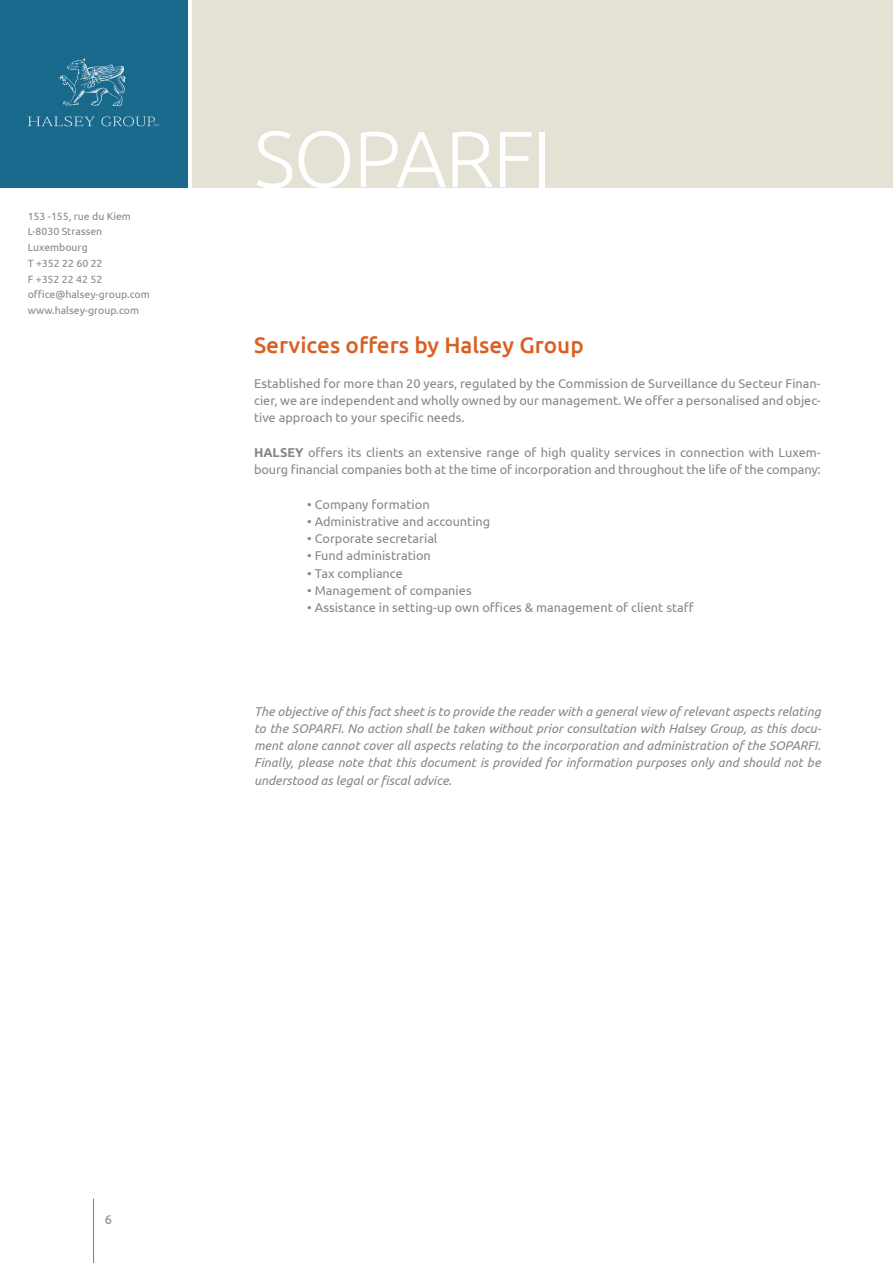
<style>
.page{position:relative;width:893px;height:1263px;background:#fff}
.page>*{position:absolute;margin:0;border:0;box-sizing:border-box;transform-origin:0 0}
.t1{font:300 79.5px "Ubuntu";letter-spacing:-.02em;color:#fff}
.t2{font:500 22.5px "Ubuntu";color:#da6022}
.t3{font:12.75px/17.2px "Ubuntu";color:#878787;text-align:justify}
.t4{font:italic 12.75px/17.2px "Ubuntu";color:#878787;text-align:justify}
.t5{font:10.5px/15.8px "Ubuntu";color:#878787}
.s1{font-weight:700}
</style>
<div class="page">
<div style="left:192px;top:0;width:701px;height:187px;background:#e4e2d4"></div>
<div style="left:0;top:0;width:187px;height:187px;background:#19698d"></div>
<svg style="left:28px;top:116px;width:67px;height:10px"></svg>
<svg style="left:101px;top:116px;width:59px;height:10px"></svg>
<svg style="left:60px;top:58px;width:66px;height:48px"></svg>
<hr style="left:93px;top:1199px;width:1px;height:64px;background:#da6022">
<p class="t5" style="left:28px;top:208px;width:124px">153 -155, rue du Kiem<br>L-8030 Strassen<br>Luxembourg<br>T +352 22 60 22<br>F +352 22 42 52 office@halsey-group.com www.halsey-group.com</p>
<h1 class="t1" style="left:254px;top:111px;width:300px">SOPARFI</h1>
<h2 class="t2" style="left:254px;top:331px;width:331px">Services offers by Halsey Group</h2>
<p class="t3" style="left:254px;top:374px;width:568px">Established for more than 20 years, regulated by the Commission de Surveillance du Secteur Finan&shy;cier, we are independent and wholly owned by our management. We offer a personalised and objec&shy;tive approach to your specific needs.</p>
<p class="t3" style="left:254px;top:443px;width:568px"><span class="s1">HALSEY</span> offers its clients an extensive range of high quality services in connection with Luxem&shy;bourg financial companies both at the time of incorporation and throughout the life of the company:</p>
<p class="t3" style="left:307px;top:495px;width:124px">• Company formation</p>
<p class="t3" style="left:307px;top:512px;width:185px">• Administrative and accounting</p>
<p class="t3" style="left:307px;top:530px;width:132px">• Corporate secretarial</p>
<p class="t3" style="left:307px;top:547px;width:125px">• Fund administration</p>
<p class="t3" style="left:307px;top:564px;width:97px">• Tax compliance</p>
<p class="t3" style="left:307px;top:581px;width:166px">• Management of companies</p>
<p class="t3" style="left:307px;top:599px;width:388px">• Assistance in setting-up own offices &amp; management of client staff</p>
<p class="t4" style="left:254px;top:702px;width:569px">The objective of this fact sheet is to provide the reader with a general view of relevant aspects relating to the SOPARFI. No action shall be taken without prior consultation with Halsey Group, as this docu&shy;ment alone cannot cover all aspects relating to the incorporation and administration of the SOPARFI.<br>Finally, please note that this document is provided for information purposes only and should not be understood as legal or fiscal advice.</p>
<p class="t3" style="left:105px;top:1210px;width:9px">6</p>
</div>
